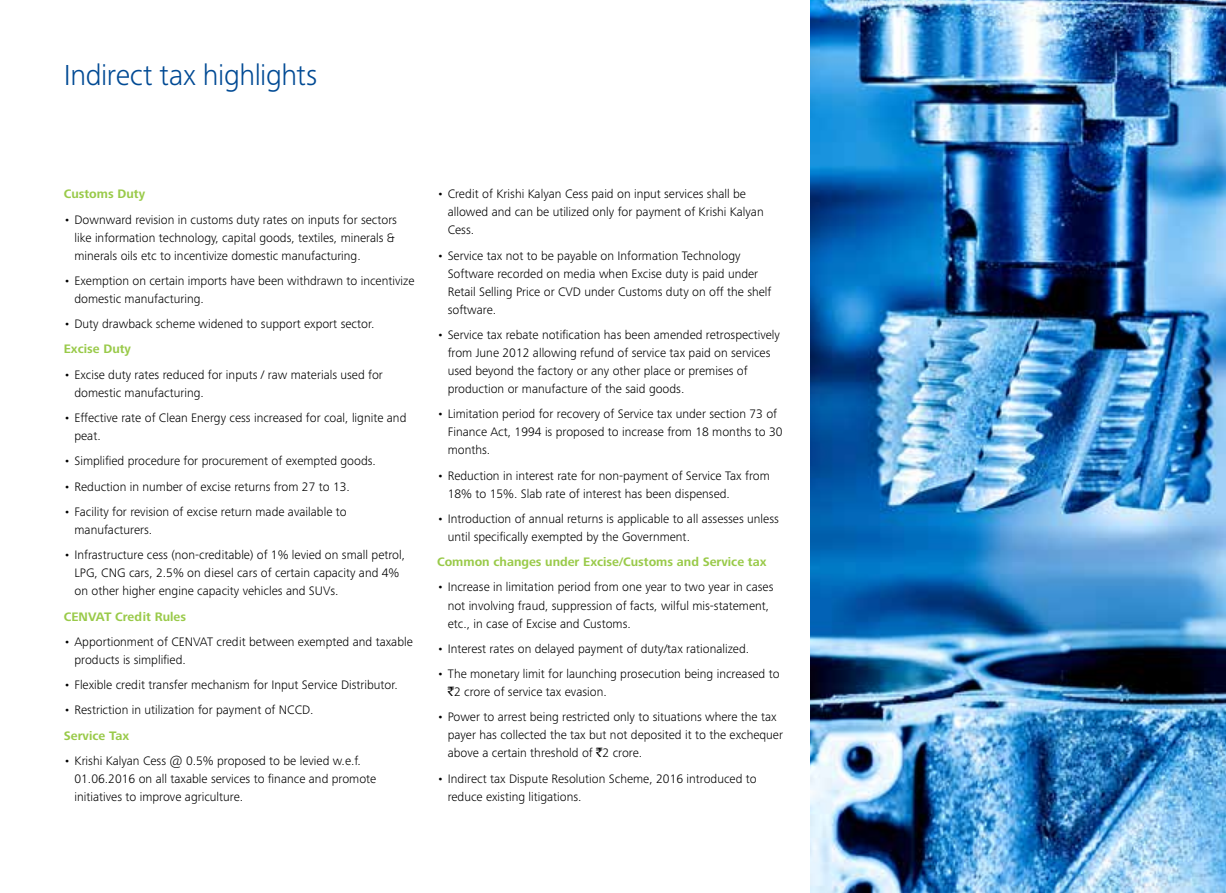
<style>
.page{position:relative;width:1226px;height:893px;background:#fff}
.page>*{position:absolute;margin:0;border:0;box-sizing:border-box;transform-origin:0 0}
.t1{font:300 30px "Frutiger Next Pro";letter-spacing:-.015em;color:#004a94}
.t2{font:300 12.75px/18px "Frutiger Next Pro";color:#000}
.t3{font:700 12.75px "Frutiger Next Pro";color:#99ca49}
.s1{font-family:"Rupee Foradian";font-weight:400}
</style>
<div class="page">
<img style="left:810px;top:0;width:415px;height:893px">
<h1 class="t1" style="left:64px;top:58px;width:255px">Indirect tax highlights</h1>
<p class="t3" style="left:64px;top:187px;width:83px">Customs Duty</p>
<p class="t2" style="left:74px;top:210px;width:324px;text-indent:-11px">• Downward revision in customs duty rates on inputs for sectors like information technology, capital goods, textiles, minerals &amp; minerals oils etc to incentivize domestic manufacturing.</p>
<p class="t2" style="left:74px;top:272px;width:341px;text-indent:-11px">• Exemption on certain imports have been withdrawn to incentivize domestic manufacturing.</p>
<p class="t2" style="left:64px;top:315px;width:312px">• Duty drawback scheme widened to support export sector.</p>
<p class="t3" style="left:64px;top:342px;width:69px">Excise Duty</p>
<p class="t2" style="left:74px;top:365px;width:310px;text-indent:-11px">• Excise duty rates reduced for inputs / raw materials used for domestic manufacturing.</p>
<p class="t2" style="left:74px;top:409px;width:333px;text-indent:-11px">• Effective rate of Clean Energy cess increased for coal, lignite and peat.</p>
<p class="t2" style="left:64px;top:452px;width:313px">• Simplified procedure for procurement of exempted goods.</p>
<p class="t2" style="left:64px;top:477px;width:287px">• Reduction in number of excise returns from 27 to 13.</p>
<p class="t2" style="left:74px;top:503px;width:274px;text-indent:-11px">• Facility for revision of excise return made available to manufacturers.</p>
<p class="t2" style="left:74px;top:546px;width:332px;text-indent:-11px">• Infrastructure cess (non-creditable) of 1% levied on small petrol,<br>LPG, CNG cars, 2.5% on diesel cars of certain capacity and 4% on other higher engine capacity vehicles and SUVs.</p>
<p class="t3" style="left:64px;top:609px;width:124px">CENVAT Credit Rules</p>
<p class="t2" style="left:74px;top:633px;width:340px;text-indent:-11px">• Apportionment of CENVAT credit between exempted and taxable products is simplified.</p>
<p class="t2" style="left:64px;top:676px;width:335px">• Flexible credit transfer mechanism for Input Service Distributor.</p>
<p class="t2" style="left:64px;top:701px;width:251px">• Restriction in utilization for payment of NCCD.</p>
<p class="t3" style="left:64px;top:728px;width:67px">Service Tax</p>
<p class="t2" style="left:74px;top:752px;width:303px;text-indent:-11px">• Krishi Kalyan Cess @ 0.5% proposed to be levied w.e.f.<br>01.06.2016 on all taxable services to finance and promote initiatives to improve agriculture.</p>
<p class="t2" style="left:447px;top:185px;width:317px;text-indent:-11px">• Credit of Krishi Kalyan Cess paid on input services shall be allowed and can be utilized only for payment of Krishi Kalyan<br>Cess.</p>
<p class="t2" style="left:447px;top:246px;width:325px;text-indent:-11px">• Service tax not to be payable on Information Technology Software recorded on media when Excise duty is paid under Retail Selling Price or CVD under Customs duty on off the shelf software.</p>
<p class="t2" style="left:447px;top:326px;width:334px;text-indent:-11px">• Service tax rebate notification has been amended retrospectively from June 2012 allowing refund of service tax paid on services used beyond the factory or any other place or premises of production or manufacture of the said goods.</p>
<p class="t2" style="left:447px;top:405px;width:336px;text-indent:-11px">• Limitation period for recovery of Service tax under section 73 of<br>Finance Act, 1994 is proposed to increase from 18 months to 30 months.</p>
<p class="t2" style="left:447px;top:466px;width:323px;text-indent:-11px">• Reduction in interest rate for non-payment of Service Tax from<br>18% to 15%. Slab rate of interest has been dispensed.</p>
<p class="t2" style="left:447px;top:510px;width:332px;text-indent:-11px">• Introduction of annual returns is applicable to all assesses unless until specifically exempted by the Government.</p>
<p class="t3" style="left:437px;top:555px;width:331px">Common changes under Excise/Customs and Service tax</p>
<p class="t2" style="left:447px;top:578px;width:327px;text-indent:-11px">• Increase in limitation period from one year to two year in cases not involving fraud, suppression of facts, wilful mis-statement, etc., in case of Excise and Customs.</p>
<p class="t2" style="left:437px;top:639px;width:313px">• Interest rates on delayed payment of duty/tax rationalized.</p>
<p class="t2" style="left:447px;top:665px;width:333px;text-indent:-11px">• The monetary limit for launching prosecution being increased to <span class="s1">`</span>2 crore of service tax evasion.</p>
<p class="t2" style="left:447px;top:708px;width:337px;text-indent:-11px">• Power to arrest being restricted only to situations where the tax payer has collected the tax but not deposited it to the exchequer above a certain threshold of <span class="s1">`</span>2 crore.</p>
<p class="t2" style="left:447px;top:769px;width:310px;text-indent:-11px">• Indirect tax Dispute Resolution Scheme, 2016 introduced to reduce existing litigations.</p>
</div>
